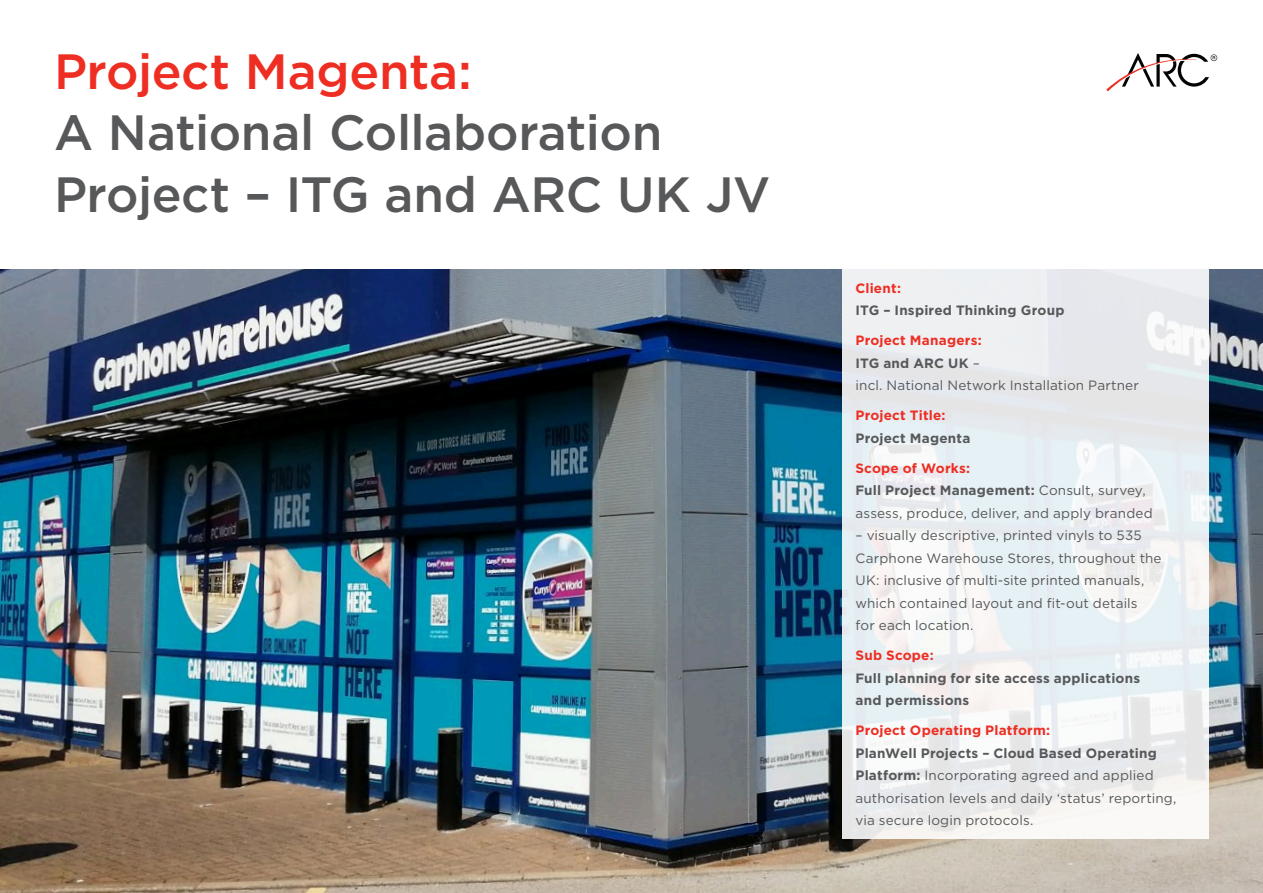
<style>
.page{position:relative;width:1263px;height:893px;background:#fff}
.page>*{position:absolute;margin:0;border:0;box-sizing:border-box;transform-origin:0 0}
._01a_Page_titles_80k{font:500 49.5px/61.5px "Gotham";letter-spacing:-.01em;color:#57585a}
._05_Small_Text_black{font:13.5px/22.5px "Gotham";letter-spacing:.01em;color:#57585a}
._05_Small_Text_black-2{font:700 13.5px/22.5px "Gotham";letter-spacing:.015em;color:#57585a}
.s1{color:#ee2e22}
.s2{font-weight:700;color:#ee2e22}
.s3{font-weight:700}
</style>
<div class="page">
<img style="left:0;top:270px;width:1263px;height:623px">
<svg style="left:1106px;top:53px;width:111px;height:38px"></svg>
<svg style="left:842px;top:270px;width:367px;height:569px;fill:#e7f0f2"></svg>
<p class="_01a_Page_titles_80k" style="left:54px;top:40px;width:718px"><span class="s1">Project Magenta:<br></span>A National Collaboration<br>Project – ITG and ARC UK JV</p>
<p class="_05_Small_Text_black-2" style="left:855px;top:277px;width:210px"><span class="s1">Client:<br></span>ITG – Inspired Thinking Group</p>
<p class="_05_Small_Text_black" style="left:855px;top:329px;width:285px"><span class="s2">Project Managers:<br></span><span class="s3">ITG and ARC UK</span> –<br>incl. National Network Installation Partner</p>
<p class="_05_Small_Text_black-2" style="left:855px;top:404px;width:116px"><span class="s1">Project Title:<br></span>Project Magenta</p>
<p class="_05_Small_Text_black" style="left:855px;top:457px;width:299px"><span class="s2">Scope of Works:<br></span><span class="s3">Full Project Management:</span> Consult, survey, assess, produce, deliver, and apply branded</p>
<p class="_05_Small_Text_black" style="left:855px;top:524px;width:308px">– visually descriptive, printed vinyls to 535<br>Carphone Warehouse Stores, throughout the UK: inclusive of multi-site printed manuals, which contained layout and fit-out details<br>for each location.</p>
<p class="_05_Small_Text_black-2" style="left:855px;top:644px;width:286px"><span class="s1">Sub Scope:<br></span>Full planning for site access applications and permissions</p>
<p class="_05_Small_Text_black" style="left:855px;top:719px;width:322px"><span class="s2">Project Operating Platform:<br></span><span class="s3">PlanWell Projects – Cloud Based Operating Platform:</span> Incorporating agreed and applied authorisation levels and daily ‘status’ reporting, via secure login protocols.</p>
</div>
